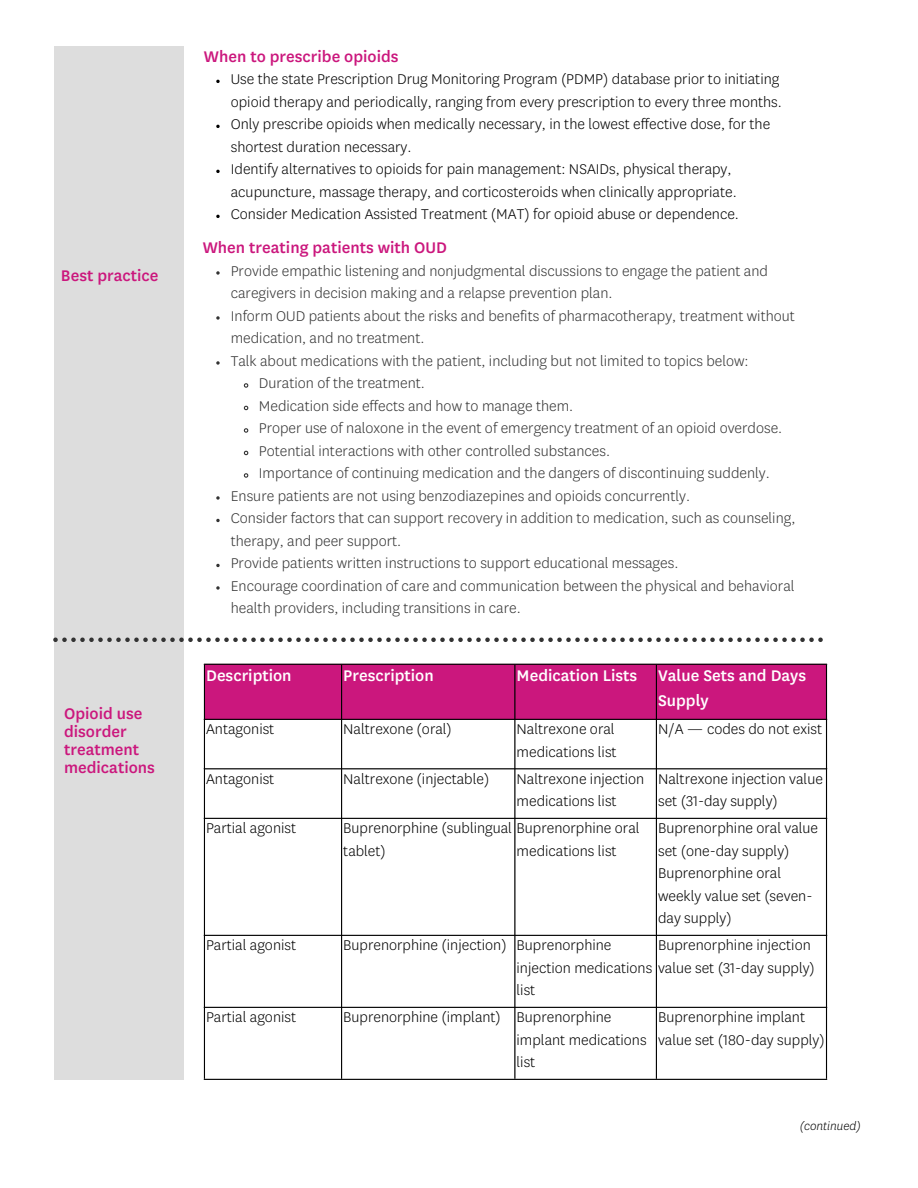
<style>
.page{position:relative;width:918px;height:1188px;background:#fff}
.page>*{position:absolute;margin:0;border:0;box-sizing:border-box;transform-origin:0 0}
.t1{font:500 18px/18px "Centene Sans";color:#cb177d}
.t2{font:500 18px/24.8px "Centene Sans";color:#fff}
.t3{font:300 16.5px/22.5px "Centene Sans";color:#000}
.t4{font:300 16.5px/22.5px "Centene Sans";color:#333}
.t5{font:italic 300 13.5px "Centene Sans";color:#000}
</style>
<div class="page">
<div style="left:54px;top:46px;width:129px;height:1034px;background:#ddd"></div>
<svg style="left:216px;top:80px;width:4px;height:3px"></svg>
<svg style="left:216px;top:125px;width:4px;height:3px"></svg>
<svg style="left:216px;top:170px;width:4px;height:3px"></svg>
<svg style="left:216px;top:215px;width:4px;height:3px"></svg>
<svg style="left:216px;top:271px;width:4px;height:4px"></svg>
<svg style="left:216px;top:316px;width:4px;height:4px"></svg>
<svg style="left:216px;top:361px;width:4px;height:4px"></svg>
<svg style="left:243px;top:383px;width:6px;height:5px"></svg>
<svg style="left:243px;top:405px;width:6px;height:6px"></svg>
<svg style="left:243px;top:428px;width:6px;height:5px"></svg>
<svg style="left:243px;top:450px;width:6px;height:6px"></svg>
<svg style="left:243px;top:473px;width:6px;height:5px"></svg>
<svg style="left:216px;top:496px;width:4px;height:4px"></svg>
<svg style="left:216px;top:519px;width:4px;height:3px"></svg>
<svg style="left:216px;top:564px;width:4px;height:3px"></svg>
<svg style="left:216px;top:586px;width:4px;height:4px"></svg>
<svg style="left:53px;top:638px;width:770px;height:4px"></svg>
<div style="left:205px;top:665px;width:621px;height:54px;background:#cb177d"></div>
<hr style="left:204px;top:665px;width:1px;height:414px;background:#000">
<hr style="left:341px;top:665px;width:1px;height:414px;background:#000">
<hr style="left:514px;top:665px;width:1px;height:414px;background:#000">
<hr style="left:656px;top:665px;width:1px;height:414px;background:#000">
<hr style="left:826px;top:665px;width:1px;height:414px;background:#000">
<hr style="left:204px;top:664px;width:623px;height:1px;background:#000">
<hr style="left:204px;top:719px;width:623px;height:1px;background:#000">
<hr style="left:204px;top:768px;width:623px;height:1px;background:#000">
<hr style="left:204px;top:818px;width:623px;height:1px;background:#000">
<hr style="left:204px;top:935px;width:623px;height:1px;background:#000">
<hr style="left:204px;top:1007px;width:623px;height:1px;background:#000">
<hr style="left:204px;top:1079px;width:623px;height:1px;background:#000">
<h2 class="t1" style="left:61px;top:267px;width:99px">Best practice</h2>
<h2 class="t1" style="left:64px;top:705px;width:92px">Opioid use disorder treatment medications</h2>
<h3 class="t1" style="left:204px;top:48px;width:196px">When to prescribe opioids</h3>
<p class="t3" style="left:231px;top:69px;width:553px">Use the state Prescription Drug Monitoring Program (PDMP) database prior to initiating opioid therapy and periodically, ranging from every prescription to every three months.</p>
<p class="t3" style="left:231px;top:114px;width:541px">Only prescribe opioids when medically necessary, in the lowest effective dose, for the shortest duration necessary.</p>
<p class="t3" style="left:231px;top:159px;width:507px">Identify alternatives to opioids for pain management: NSAIDs, physical therapy, acupuncture, massage therapy, and corticosteroids when clinically appropriate.</p>
<p class="t3" style="left:231px;top:204px;width:510px">Consider Medication Assisted Treatment (MAT) for opioid abuse or dependence.</p>
<h3 class="t1" style="left:203px;top:240px;width:246px">When treating patients with OUD</h3>
<p class="t4" style="left:231px;top:260px;width:539px">Provide empathic listening and nonjudgmental discussions to engage the patient and caregivers in decision making and a relapse prevention plan.</p>
<p class="t4" style="left:231px;top:305px;width:566px">Inform OUD patients about the risks and benefits of pharmacotherapy, treatment without medication, and no treatment.</p>
<p class="t4" style="left:231px;top:350px;width:519px">Talk about medications with the patient, including but not limited to topics below:</p>
<p class="t4" style="left:259px;top:373px;width:168px">Duration of the treatment.</p>
<p class="t4" style="left:259px;top:395px;width:316px">Medication side effects and how to manage them.</p>
<p class="t4" style="left:259px;top:418px;width:525px">Proper use of naloxone in the event of emergency treatment of an opioid overdose.</p>
<p class="t4" style="left:259px;top:440px;width:353px">Potential interactions with other controlled substances.</p>
<p class="t4" style="left:259px;top:463px;width:512px">Importance of continuing medication and the dangers of discontinuing suddenly.</p>
<p class="t4" style="left:231px;top:485px;width:461px">Ensure patients are not using benzodiazepines and opioids concurrently.</p>
<p class="t4" style="left:231px;top:508px;width:566px">Consider factors that can support recovery in addition to medication, such as counseling, therapy, and peer support.</p>
<p class="t4" style="left:231px;top:553px;width:449px">Provide patients written instructions to support educational messages.</p>
<p class="t4" style="left:231px;top:575px;width:565px">Encourage coordination of care and communication between the physical and behavioral health providers, including transitions in care.</p>
<p class="t2" style="left:206px;top:664px;width:87px">Description</p>
<p class="t2" style="left:343px;top:664px;width:92px">Prescription</p>
<p class="t2" style="left:517px;top:664px;width:122px">Medication Lists</p>
<p class="t2" style="left:658px;top:664px;width:150px">Value Sets and Days<br>Supply</p>
<p class="t3" style="left:206px;top:719px;width:70px">Antagonist</p>
<p class="t3" style="left:343px;top:719px;width:110px">Naltrexone (oral)</p>
<p class="t3" style="left:517px;top:719px;width:102px">Naltrexone oral medications list</p>
<p class="t3" style="left:658px;top:719px;width:166px">N/A — codes do not exist</p>
<p class="t3" style="left:206px;top:768px;width:70px">Antagonist</p>
<p class="t3" style="left:343px;top:768px;width:148px">Naltrexone (injectable)</p>
<p class="t3" style="left:517px;top:768px;width:129px">Naltrexone injection medications list</p>
<p class="t3" style="left:658px;top:768px;width:166px">Naltrexone injection value set (31-day supply)</p>
<p class="t3" style="left:206px;top:818px;width:91px">Partial agonist</p>
<p class="t3" style="left:343px;top:818px;width:298px">Buprenorphine (sublingual Buprenorphine oral tablet)</p>
<p class="t3" style="left:658px;top:818px;width:162px">Buprenorphine oral value set (one-day supply)<br>Buprenorphine oral weekly value set (seven&shy;day supply)</p>
<p class="t3" style="left:517px;top:840px;width:102px">medications list</p>
<p class="t3" style="left:206px;top:935px;width:91px">Partial agonist</p>
<p class="t3" style="left:343px;top:935px;width:165px">Buprenorphine (injection)</p>
<p class="t3" style="left:517px;top:935px;width:300px">Buprenorphine<br>injection medications value set (31-day supply) list</p>
<p class="t3" style="left:658px;top:935px;width:154px">Buprenorphine injection</p>
<p class="t3" style="left:206px;top:1007px;width:91px">Partial agonist</p>
<p class="t3" style="left:343px;top:1007px;width:159px">Buprenorphine (implant)</p>
<p class="t3" style="left:517px;top:1007px;width:132px">Buprenorphine implant medications list</p>
<p class="t3" style="left:658px;top:1007px;width:168px">Buprenorphine implant value set (180-day supply)</p>
<p class="t5" style="left:800px;top:1119px;width:62px">(continued)</p>
</div>
